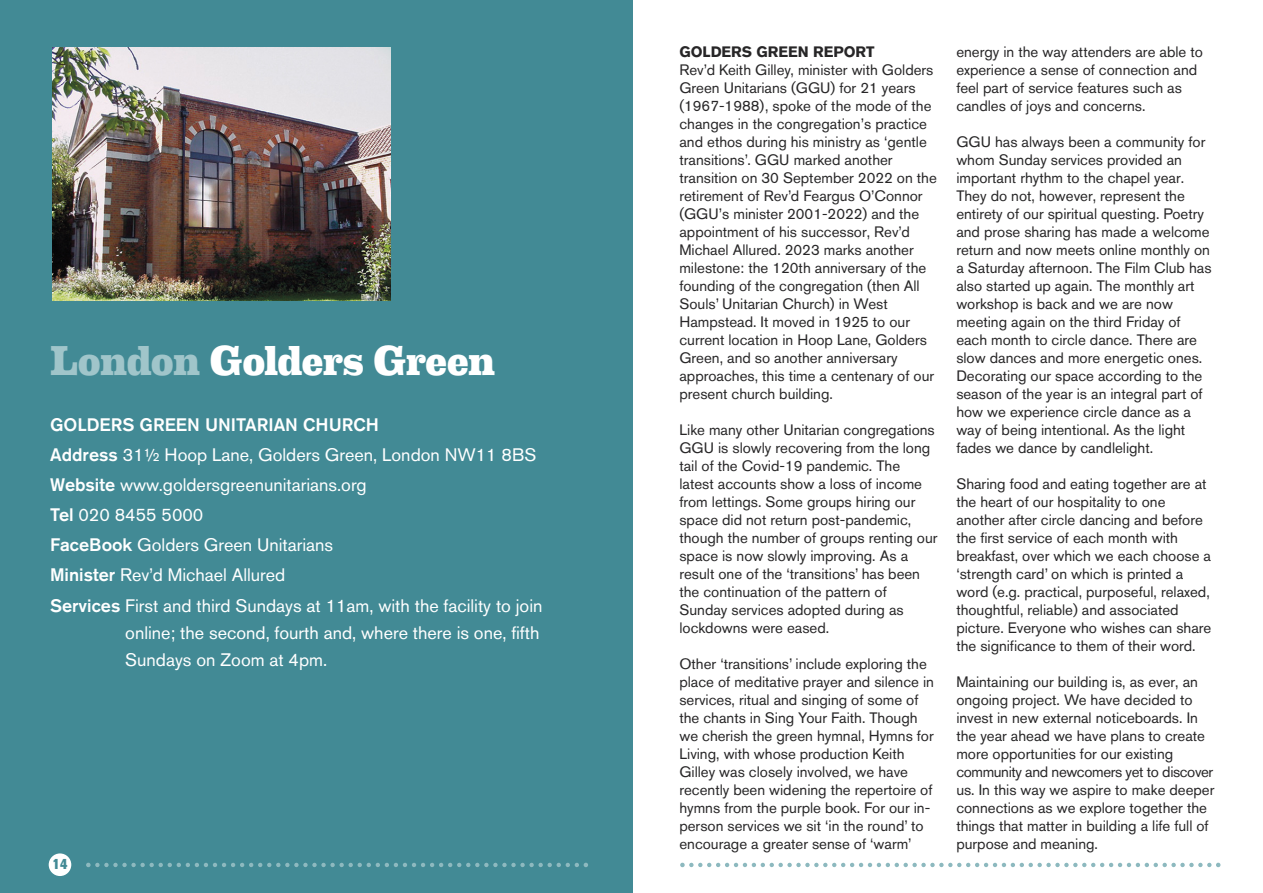
<style>
.page{position:relative;width:1263px;height:893px;background:#fff}
.page>*{position:absolute;margin:0;border:0;box-sizing:border-box;transform-origin:0 0}
.t1{font:800 42px "Eames Century Modern";letter-spacing:-.01em;color:#fff}
.t2{font:18px/30.2px "Akzidenz Grotesk BQ";color:#fff}
.t3{font:15px/18px "Akzidenz Grotesk BQ";color:#272627}
.t4{font:700 15px "Akzidenz Grotesk BQ";color:#272627}
.t5{font:800 14.25px "Akzidenz Grotesk BQ";color:#428a95}
.s1{color:#a0c5ca}
.s2{font-weight:500}
</style>
<div class="page">
<div style="left:0;top:0;width:633px;height:893px;background:#428a95"></div>
<img style="left:53px;top:48px;width:337px;height:253px">
<div style="left:49px;top:853px;width:22px;height:23px;background:#fff;border-radius:50%"></div>
<svg style="left:680px;top:863px;width:540px;height:4px"></svg>
<svg style="left:86px;top:863px;width:502px;height:4px"></svg>
<h1 class="t1" style="left:50px;top:346px;width:447px"><span class="s1">London</span> Golders Green</h1>
<p class="t2" style="left:50px;top:412px;width:494px"><span class="s2">GOLDERS GREEN UNITARIAN CHURCH<br>Address</span> 31½ Hoop Lane, Golders Green, London NW11 8BS <span class="s2">Website</span> www.goldersgreenunitarians.org<br><span class="s2">Tel</span> 020 8455 5000<br><span class="s2">FaceBook</span> Golders Green Unitarians<br><span class="s2">Minister</span> Rev’d Michael Allured<br><span class="s2">Services</span> First and third Sundays at 11am, with the facility to join</p>
<p class="t2" style="left:125px;top:622px;width:416px;line-height:27px">online; the second, fourth and, where there is one, fifth<br>Sundays on Zoom at 4pm.</p>
<p class="t5" style="left:53px;top:859px;width:16px">14</p>
<p class="t4" style="left:679px;top:47px;width:197px">GOLDERS GREEN REPORT</p>
<p class="t3" style="left:679px;top:63px;width:259px">Rev’d Keith Gilley, minister with Golders Green Unitarians (GGU) for 21 years (1967-1988), spoke of the mode of the changes in the congregation’s practice and ethos during his ministry as ‘gentle transitions’. GGU marked another transition on 30 September 2022 on the retirement of Rev’d Feargus O’Connor (GGU’s minister 2001-2022) and the appointment of his successor, Rev’d Michael Allured. 2023 marks another milestone: the 120th anniversary of the founding of the congregation (then All Souls’ Unitarian Church) in West Hampstead. It moved in 1925 to our current location in Hoop Lane, Golders Green, and so another anniversary approaches, this time a centenary of our present church building.</p>
<p class="t3" style="left:679px;top:423px;width:260px">Like many other Unitarian congregations GGU is slowly recovering from the long tail of the Covid-19 pandemic. The latest accounts show a loss of income from lettings. Some groups hiring our space did not return post-pandemic, though the number of groups renting our space is now slowly improving. As a result one of the ‘transitions’ has been the continuation of the pattern of Sunday services adopted during as lockdowns were eased.</p>
<p class="t3" style="left:679px;top:657px;width:256px">Other ‘transitions’ include exploring the place of meditative prayer and silence in services, ritual and singing of some of the chants in Sing Your Faith. Though we cherish the green hymnal, Hymns for Living, with whose production Keith Gilley was closely involved, we have recently been widening the repertoire of hymns from the purple book. For our in&shy;person services we sit ‘in the round’ to encourage a greater sense of ‘warm’</p>
<p class="t3" style="left:956px;top:45px;width:248px">energy in the way attenders are able to experience a sense of connection and feel part of service features such as candles of joys and concerns.</p>
<p class="t3" style="left:956px;top:135px;width:257px">GGU has always been a community for whom Sunday services provided an important rhythm to the chapel year.<br>They do not, however, represent the entirety of our spiritual questing. Poetry and prose sharing has made a welcome return and now meets online monthly on a Saturday afternoon. The Film Club has also started up again. The monthly art workshop is back and we are now meeting again on the third Friday of each month to circle dance. There are slow dances and more energetic ones.<br>Decorating our space according to the season of the year is an integral part of how we experience circle dance as a way of being intentional. As the light fades we dance by candlelight.</p>
<p class="t3" style="left:956px;top:477px;width:257px">Sharing food and eating together are at the heart of our hospitality to one another after circle dancing and before the first service of each month with breakfast, over which we each choose a ‘strength card’ on which is printed a word (e.g. practical, purposeful, relaxed, thoughtful, reliable) and associated picture. Everyone who wishes can share the significance to them of their word.</p>
<p class="t3" style="left:956px;top:675px;width:260px">Maintaining our building is, as ever, an ongoing project. We have decided to invest in new external noticeboards. In the year ahead we have plans to create more opportunities for our existing community and newcomers yet to discover us. In this way we aspire to make deeper connections as we explore together the things that matter in building a life full of purpose and meaning.</p>
</div>
